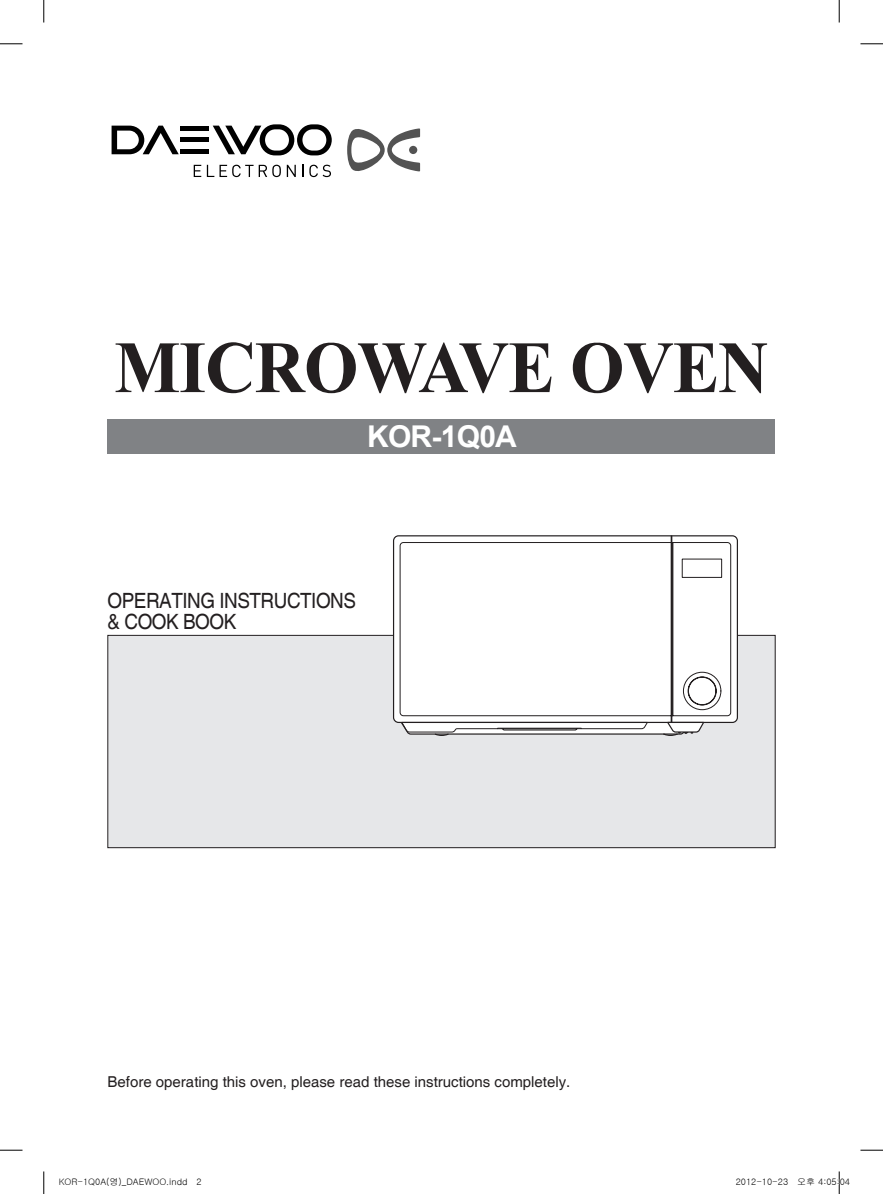
<style>
.page{position:relative;width:883px;height:1194px;background:#fff}
.page>*{position:absolute;margin:0;border:0;box-sizing:border-box;transform-origin:0 0}
.t1{font:700 73.5px "Times New Roman";letter-spacing:-.015em;color:#231f20;scale:.95 1}
.t2{font:700 30px "Arial";letter-spacing:-.025em;color:#fff}
.t3{font:21px/21px "Helvetica";letter-spacing:-.025em;color:#231f20;scale:.9 1}
.t4{font:15px "Helvetica";color:#231f20}
.t5{font:9px "Gulim";color:#000}
</style>
<div class="page">
<div style="left:108px;top:635px;width:667px;height:212px;background:#e6e7e9"></div>
<svg style="left:393px;top:535px;width:345px;height:188px"></svg>
<svg style="left:399px;top:535px;width:332px;height:188px"></svg>
<svg style="left:399px;top:720px;width:306px;height:15px;background:#c5c4c4"></svg>
<svg style="left:347px;top:128px;width:73px;height:44px"></svg>
<svg style="left:194px;top:165px;width:7px;height:12px"></svg>
<svg style="left:207px;top:165px;width:46px;height:12px"></svg>
<svg style="left:259px;top:165px;width:22px;height:12px"></svg>
<svg style="left:287px;top:165px;width:9px;height:12px"></svg>
<svg style="left:302px;top:165px;width:1px;height:12px"></svg>
<svg style="left:309px;top:165px;width:22px;height:12px"></svg>
<div style="left:180px;top:126px;width:29px;height:5px;background:#000"></div>
<div style="left:180px;top:137px;width:29px;height:5px;background:#000"></div>
<div style="left:180px;top:149px;width:29px;height:5px;background:#000"></div>
<svg style="left:112px;top:126px;width:67px;height:28px"></svg>
<svg style="left:213px;top:124px;width:119px;height:31px"></svg>
<div style="left:108px;top:419px;width:667px;height:34px;background:#808285"></div>
<svg style="left:0;top:43px;width:22px;height:2px"></svg>
<svg style="left:860px;top:43px;width:23px;height:2px"></svg>
<svg style="left:0;top:1149px;width:22px;height:1px"></svg>
<svg style="left:860px;top:1149px;width:23px;height:1px"></svg>
<svg style="left:43px;top:0;width:2px;height:22px"></svg>
<svg style="left:43px;top:1171px;width:2px;height:22px"></svg>
<svg style="left:838px;top:0;width:2px;height:22px"></svg>
<svg style="left:838px;top:1171px;width:2px;height:22px"></svg>
<h1 class="t1" style="left:114px;top:316px;width:690px">MICROWAVE OVEN</h1>
<h2 class="t2" style="left:367px;top:416px;width:151px">KOR-1Q0A</h2>
<h3 class="t3" style="left:108px;top:591px;width:278px">OPERATING INSTRUCTIONS &amp; COOK BOOK</h3>
<p class="t4" style="left:108px;top:1072px;width:464px">Before operating this oven, please read these instructions completely.</p>
<p class="t5" style="left:59px;top:1176px;width:144px">KOR-1Q0A(영)_DAEWOO.indd 2</p>
<p class="t5" style="left:735px;top:1176px;width:116px">2012-10-23 오후 4:05:04</p>
</div>
